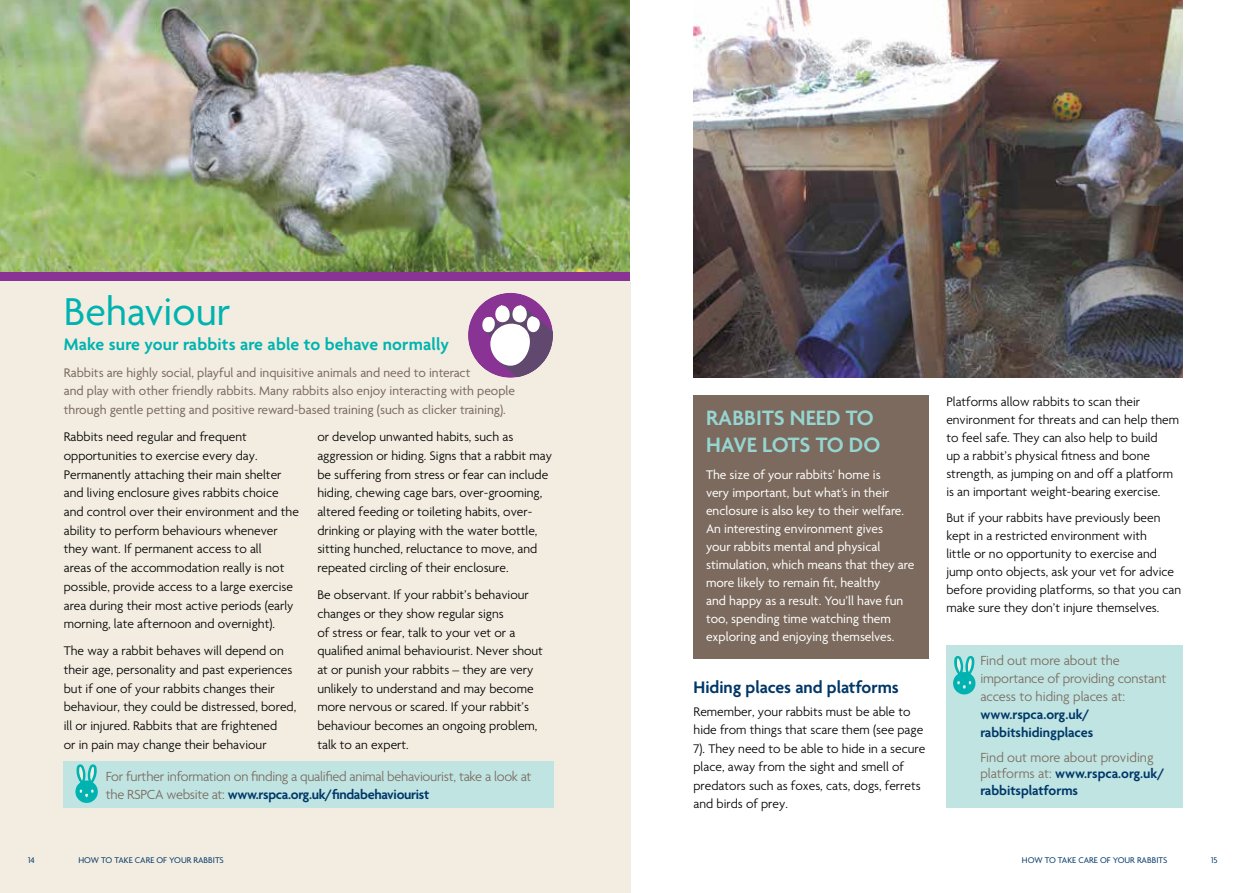
<style>
.page{position:relative;width:1259px;height:893px;background:#fff}
.page>*{position:absolute;margin:0;border:0;box-sizing:border-box;transform-origin:0 0}
.t1{font:42px "Agenda";color:#00b3b0}
.t2{font:600 22.5px/27px "Agenda";color:#96d5d2}
.t3{font:600 18px "Agenda";letter-spacing:.01em;color:#00b3b0}
.t4{font:600 18px "Agenda";color:#003768}
.t5{font:300 14.25px/18px "Agenda";letter-spacing:-.01em;color:#7b6a5d}
.t6{font:600 14.25px/18px "Agenda";color:#003768}
.t7{font:300 13.5px/18.8px "Agenda";color:#000}
.t8{font:13.5px/18px "Agenda";color:#fff}
.t9{font:13.5px/18.8px "Agenda";color:#7b6a5d}
.t10{font:9px "Agenda";color:#003768}
.s1{font-weight:600;color:#003768}
</style>
<div class="page">
<div style="left:0;top:281px;width:630px;height:612px;background:#f3ede1"></div>
<img style="left:693px;top:0;width:489px;height:378px">
<div style="left:693px;top:395px;width:236px;height:264px;background:#7b6a5d"></div>
<img style="left:0;top:0;width:629px;height:272px">
<div style="left:0;top:272px;width:629px;height:9px;background:#893494"></div>
<div style="left:468px;top:293px;width:85px;height:85px;background:#893494;border-radius:50%"></div>
<svg style="left:479px;top:305px;width:74px;height:72px"></svg>
<div style="left:63px;top:761px;width:490px;height:47px;background:#bfe4e2"></div>
<div style="left:946px;top:645px;width:236px;height:162px;background:#bfe4e2"></div>
<svg style="left:75px;top:764px;width:23px;height:39px"></svg>
<svg style="left:953px;top:656px;width:22px;height:39px"></svg>
<h1 class="t1" style="left:64px;top:286px;width:168px">Behaviour</h1>
<h3 class="t3" style="left:64px;top:333px;width:387px">Make sure your rabbits are able to behave normally</h3>
<p class="t9" style="left:64px;top:363px;width:453px">Rabbits are highly social, playful and inquisitive animals and need to interact<br>and play with other friendly rabbits. Many rabbits also enjoy interacting with people through gentle petting and positive reward-based training (such as clicker training).</p>
<p class="t7" style="left:64px;top:427px;width:237px">Rabbits need regular and frequent opportunities to exercise every day.<br>Permanently attaching their main shelter and living enclosure gives rabbits choice and control over their environment and the ability to perform behaviours whenever they want. If permanent access to all<br>areas of the accommodation really is not possible, provide access to a large exercise area during their most active periods (early morning, late afternoon and overnight).</p>
<p class="t7" style="left:64px;top:641px;width:234px">The way a rabbit behaves will depend on their age, personality and past experiences but if one of your rabbits changes their behaviour, they could be distressed, bored, ill or injured. Rabbits that are frightened<br>or in pain may change their behaviour</p>
<p class="t7" style="left:317px;top:427px;width:236px">or develop unwanted habits, such as aggression or hiding. Signs that a rabbit may be suffering from stress or fear can include hiding, chewing cage bars, over-grooming, altered feeding or toileting habits, over&shy;drinking or playing with the water bottle, sitting hunched, reluctance to move, and repeated circling of their enclosure.</p>
<p class="t7" style="left:317px;top:585px;width:227px">Be observant. If your rabbit’s behaviour changes or they show regular signs<br>of stress or fear, talk to your vet or a qualified animal behaviourist. Never shout at or punish your rabbits – they are very unlikely to understand and may become more nervous or scared. If your rabbit’s behaviour becomes an ongoing problem, talk to an expert.</p>
<p class="t5" style="left:106px;top:767px;width:427px">For further information on finding a qualified animal behaviourist, take a look at the RSPCA website at: <span class="s1">www.rspca.org.uk/findabehaviourist</span></p>
<h2 class="t2" style="left:706px;top:404px;width:176px">RABBITS NEED TO<br>HAVE LOTS TO DO</h2>
<p class="t8" style="left:706px;top:465px;width:210px">The size of your rabbits’ home is<br>very important, but what’s in their enclosure is also key to their welfare.<br>An interesting environment gives<br>your rabbits mental and physical stimulation, which means that they are more likely to remain fit, healthy<br>and happy as a result. You’ll have fun too, spending time watching them exploring and enjoying themselves.</p>
<h3 class="t4" style="left:693px;top:676px;width:207px">Hiding places and platforms</h3>
<p class="t7" style="left:693px;top:702px;width:233px">Remember, your rabbits must be able to hide from things that scare them (see page 7). They need to be able to hide in a secure place, away from the sight and smell of predators such as foxes, cats, dogs, ferrets and birds of prey.</p>
<p class="t7" style="left:946px;top:392px;width:234px;line-height:18px">Platforms allow rabbits to scan their environment for threats and can help them to feel safe. They can also help to build<br>up a rabbit’s physical fitness and bone strength, as jumping on and off a platform is an important weight-bearing exercise.</p>
<p class="t7" style="left:946px;top:509px;width:236px;line-height:18px">But if your rabbits have previously been kept in a restricted environment with<br>little or no opportunity to exercise and jump onto objects, ask your vet for advice before providing platforms, so that you can make sure they don’t injure themselves.</p>
<p class="t5" style="left:980px;top:651px;width:187px">Find out more about the importance of providing constant access to hiding places at:</p>
<p class="t6" style="left:980px;top:705px;width:114px">www.rspca.org.uk/ rabbitshidingplaces</p>
<p class="t5" style="left:980px;top:749px;width:185px;line-height:16.5px">Find out more about providing platforms at: <span class="s1">www.rspca.org.uk/ rabbitsplatforms</span></p>
<p class="t10" style="left:28px;top:855px;width:8px">14</p>
<p class="t10" style="left:78px;top:855px;width:147px">HOW TO TAKE CARE OF YOUR RABBITS</p>
<p class="t10" style="left:1022px;top:855px;width:147px">HOW TO TAKE CARE OF YOUR RABBITS</p>
<p class="t10" style="left:1211px;top:855px;width:8px">15</p>
</div>
